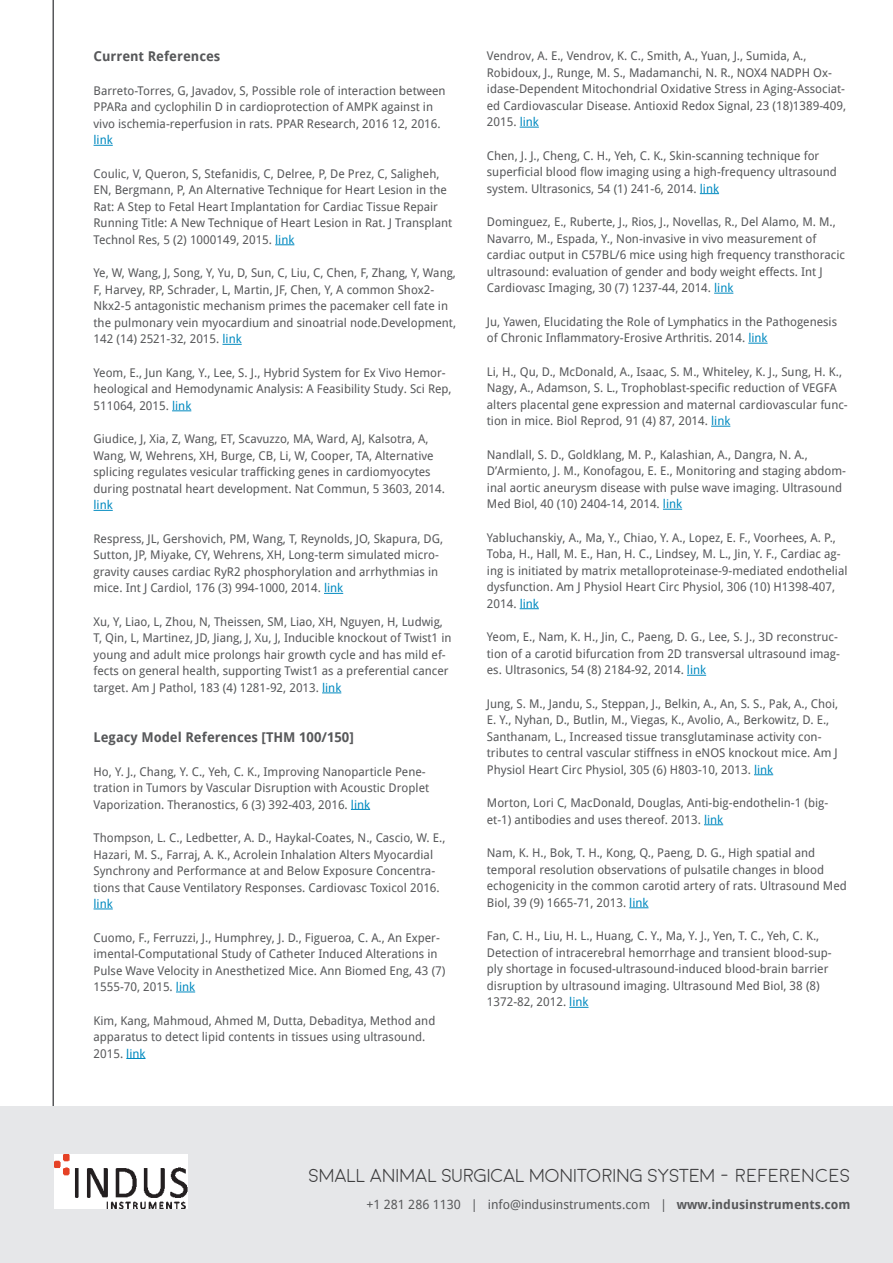
<style>
.page{position:relative;width:893px;height:1263px;background:#fff}
.page>*{position:absolute;margin:0;border:0;box-sizing:border-box;transform-origin:0 0}
.t1{font:300 18.75px "Moon";color:#3e3e3f}
.t2{font:700 13.5px "Droid Sans";color:#57585a}
.t3{font:12.75px "Droid Sans";color:#57585a}
.t4{font:12px/16.5px "Droid Sans";color:#57585a}
.s1{color:#008ac0}
.s2{font-weight:700}
</style>
<div class="page">
<hr style="left:53px;top:0;width:1px;height:1263px;background:#57585a">
<div style="left:0;top:1107px;width:893px;height:156px;background:#e6e7e9"></div>
<img style="left:54px;top:1154px;width:133px;height:55px">
<svg style="left:94px;top:145px;width:19px;height:1px"></svg>
<svg style="left:275px;top:244px;width:19px;height:1px"></svg>
<svg style="left:222px;top:344px;width:20px;height:1px"></svg>
<svg style="left:172px;top:410px;width:19px;height:1px"></svg>
<svg style="left:94px;top:510px;width:19px;height:1px"></svg>
<svg style="left:324px;top:593px;width:19px;height:1px"></svg>
<svg style="left:322px;top:693px;width:19px;height:1px"></svg>
<svg style="left:351px;top:809px;width:19px;height:1px"></svg>
<svg style="left:94px;top:909px;width:19px;height:1px"></svg>
<svg style="left:176px;top:992px;width:19px;height:1px"></svg>
<svg style="left:126px;top:1058px;width:20px;height:1px"></svg>
<svg style="left:520px;top:127px;width:19px;height:1px"></svg>
<svg style="left:700px;top:193px;width:19px;height:1px"></svg>
<svg style="left:714px;top:293px;width:19px;height:1px"></svg>
<svg style="left:748px;top:343px;width:20px;height:1px"></svg>
<svg style="left:711px;top:426px;width:19px;height:1px"></svg>
<svg style="left:663px;top:509px;width:19px;height:1px"></svg>
<svg style="left:520px;top:608px;width:19px;height:1px"></svg>
<svg style="left:687px;top:675px;width:19px;height:1px"></svg>
<svg style="left:754px;top:774px;width:19px;height:1px"></svg>
<svg style="left:704px;top:824px;width:19px;height:1px"></svg>
<svg style="left:629px;top:907px;width:19px;height:1px"></svg>
<svg style="left:569px;top:1007px;width:19px;height:1px"></svg>
<p class="t2" style="left:94px;top:47px;width:128px">Current References</p>
<p class="t4" style="left:94px;top:82px;width:354px">Barreto-Torres, G, Javadov, S, Possible role of interaction between PPARa and cyclophilin D in cardioprotection of AMPK against in vivo ischemia-reperfusion in rats. PPAR Research, 2016 12, 2016. <span class="s1">link</span></p>
<p class="t4" style="left:94px;top:165px;width:360px">Coulic, V, Queron, S, Stefanidis, C, Delree, P, De Prez, C, Saligheh, EN, Bergmann, P, An Alternative Technique for Heart Lesion in the Rat: A Step to Fetal Heart Implantation for Cardiac Tissue Repair Running Title: A New Technique of Heart Lesion in Rat. J Transplant Technol Res, 5 (2) 1000149, 2015. <span class="s1">link</span></p>
<p class="t4" style="left:94px;top:264px;width:364px">Ye, W, Wang, J, Song, Y, Yu, D, Sun, C, Liu, C, Chen, F, Zhang, Y, Wang, F, Harvey, RP, Schrader, L, Martin, JF, Chen, Y, A common Shox2- Nkx2-5 antagonistic mechanism primes the pacemaker cell fate in the pulmonary vein myocardium and sinoatrial node.Development, 142 (14) 2521-32, 2015. <span class="s1">link</span></p>
<p class="t4" style="left:94px;top:364px;width:360px">Yeom, E., Jun Kang, Y., Lee, S. J., Hybrid System for Ex Vivo Hemor&shy;heological and Hemodynamic Analysis: A Feasibility Study. Sci Rep,<br>511064, 2015. <span class="s1">link</span></p>
<p class="t4" style="left:94px;top:430px;width:353px">Giudice, J, Xia, Z, Wang, ET, Scavuzzo, MA, Ward, AJ, Kalsotra, A, Wang, W, Wehrens, XH, Burge, CB, Li, W, Cooper, TA, Alternative splicing regulates vesicular trafficking genes in cardiomyocytes during postnatal heart development. Nat Commun, 5 3603, 2014. <span class="s1">link</span></p>
<p class="t4" style="left:94px;top:530px;width:351px">Respress, JL, Gershovich, PM, Wang, T, Reynolds, JO, Skapura, DG, Sutton, JP, Miyake, CY, Wehrens, XH, Long-term simulated micro&shy;gravity causes cardiac RyR2 phosphorylation and arrhythmias in mice. Int J Cardiol, 176 (3) 994-1000, 2014. <span class="s1">link</span></p>
<p class="t4" style="left:94px;top:613px;width:359px">Xu, Y, Liao, L, Zhou, N, Theissen, SM, Liao, XH, Nguyen, H, Ludwig, T, Qin, L, Martinez, JD, Jiang, J, Xu, J, Inducible knockout of Twist1 in young and adult mice prolongs hair growth cycle and has mild ef&shy;fects on general health, supporting Twist1 as a preferential cancer target. Am J Pathol, 183 (4) 1281-92, 2013. <span class="s1">link</span></p>
<p class="t2" style="left:94px;top:727px;width:262px">Legacy Model References [THM 100/150]</p>
<p class="t4" style="left:94px;top:763px;width:337px">Ho, Y. J., Chang, Y. C., Yeh, C. K., Improving Nanoparticle Pene&shy;tration in Tumors by Vascular Disruption with Acoustic Droplet<br>Vaporization. Theranostics, 6 (3) 392-403, 2016. <span class="s1">link</span></p>
<p class="t4" style="left:94px;top:829px;width:353px">Thompson, L. C., Ledbetter, A. D., Haykal-Coates, N., Cascio, W. E., Hazari, M. S., Farraj, A. K., Acrolein Inhalation Alters Myocardial Synchrony and Performance at and Below Exposure Concentra&shy;tions that Cause Ventilatory Responses. Cardiovasc Toxicol 2016. <span class="s1">link</span></p>
<p class="t4" style="left:94px;top:929px;width:353px">Cuomo, F., Ferruzzi, J., Humphrey, J. D., Figueroa, C. A., An Exper&shy;imental-Computational Study of Catheter Induced Alterations in Pulse Wave Velocity in Anesthetized Mice. Ann Biomed Eng, 43 (7)<br>1555-70, 2015. <span class="s1">link</span></p>
<p class="t4" style="left:94px;top:1012px;width:343px">Kim, Kang, Mahmoud, Ahmed M, Dutta, Debaditya, Method and apparatus to detect lipid contents in tissues using ultrasound.<br>2015. <span class="s1">link</span></p>
<p class="t4" style="left:487px;top:47px;width:361px">Vendrov, A. E., Vendrov, K. C., Smith, A., Yuan, J., Sumida, A., Robidoux, J., Runge, M. S., Madamanchi, N. R., NOX4 NADPH Ox&shy;idase-Dependent Mitochondrial Oxidative Stress in Aging-Associat&shy;ed Cardiovascular Disease. Antioxid Redox Signal, 23 (18)1389-409, 2015. <span class="s1">link</span></p>
<p class="t4" style="left:487px;top:147px;width:352px">Chen, J. J., Cheng, C. H., Yeh, C. K., Skin-scanning technique for superficial blood flow imaging using a high-frequency ultrasound system. Ultrasonics, 54 (1) 241-6, 2014. <span class="s1">link</span></p>
<p class="t4" style="left:487px;top:213px;width:360px">Dominguez, E., Ruberte, J., Rios, J., Novellas, R., Del Alamo, M. M., Navarro, M., Espada, Y., Non-invasive in vivo measurement of cardiac output in C57BL/6 mice using high frequency transthoracic ultrasound: evaluation of gender and body weight effects. Int J Cardiovasc Imaging, 30 (7) 1237-44, 2014. <span class="s1">link</span></p>
<p class="t4" style="left:487px;top:313px;width:352px">Ju, Yawen, Elucidating the Role of Lymphatics in the Pathogenesis of Chronic Inflammatory-Erosive Arthritis. 2014. <span class="s1">link</span></p>
<p class="t4" style="left:487px;top:363px;width:362px">Li, H., Qu, D., McDonald, A., Isaac, S. M., Whiteley, K. J., Sung, H. K., Nagy, A., Adamson, S. L., Trophoblast-specific reduction of VEGFA alters placental gene expression and maternal cardiovascular func&shy;tion in mice. Biol Reprod, 91 (4) 87, 2014. <span class="s1">link</span></p>
<p class="t4" style="left:487px;top:446px;width:361px">Nandlall, S. D., Goldklang, M. P., Kalashian, A., Dangra, N. A., D’Armiento, J. M., Konofagou, E. E., Monitoring and staging abdom&shy;inal aortic aneurysm disease with pulse wave imaging. Ultrasound Med Biol, 40 (10) 2404-14, 2014. <span class="s1">link</span></p>
<p class="t4" style="left:487px;top:529px;width:362px">Yabluchanskiy, A., Ma, Y., Chiao, Y. A., Lopez, E. F., Voorhees, A. P., Toba, H., Hall, M. E., Han, H. C., Lindsey, M. L., Jin, Y. F., Cardiac ag&shy;ing is initiated by matrix metalloproteinase-9-mediated endothelial dysfunction. Am J Physiol Heart Circ Physiol, 306 (10) H1398-407, 2014. <span class="s1">link</span></p>
<p class="t4" style="left:487px;top:628px;width:355px">Yeom, E., Nam, K. H., Jin, C., Paeng, D. G., Lee, S. J., 3D reconstruc&shy;tion of a carotid bifurcation from 2D transversal ultrasound imag&shy;es. Ultrasonics, 54 (8) 2184-92, 2014. <span class="s1">link</span></p>
<p class="t4" style="left:487px;top:695px;width:353px">Jung, S. M., Jandu, S., Steppan, J., Belkin, A., An, S. S., Pak, A., Choi, E. Y., Nyhan, D., Butlin, M., Viegas, K., Avolio, A., Berkowitz, D. E., Santhanam, L., Increased tissue transglutaminase activity con&shy;tributes to central vascular stiffness in eNOS knockout mice. Am J Physiol Heart Circ Physiol, 305 (6) H803-10, 2013. <span class="s1">link</span></p>
<p class="t4" style="left:487px;top:794px;width:343px">Morton, Lori C, MacDonald, Douglas, Anti-big-endothelin-1 (big&shy;et-1) antibodies and uses thereof. 2013. <span class="s1">link</span></p>
<p class="t4" style="left:487px;top:844px;width:361px">Nam, K. H., Bok, T. H., Kong, Q., Paeng, D. G., High spatial and temporal resolution observations of pulsatile changes in blood echogenicity in the common carotid artery of rats. Ultrasound Med Biol, 39 (9) 1665-71, 2013. <span class="s1">link</span></p>
<p class="t4" style="left:487px;top:927px;width:346px">Fan, C. H., Liu, H. L., Huang, C. Y., Ma, Y. J., Yen, T. C., Yeh, C. K., Detection of intracerebral hemorrhage and transient blood-sup&shy;ply shortage in focused-ultrasound-induced blood-brain barrier disruption by ultrasound imaging. Ultrasound Med Biol, 38 (8)<br>1372-82, 2012. <span class="s1">link</span></p>
<p class="t1" style="left:309px;top:1166px;width:543px">SMALL ANIMAL SURGICAL MONITORING SYSTEM - REFERENCES</p>
<p class="t3" style="left:367px;top:1195px;width:485px">+1 281 286 1130 | info@indusinstruments.com | <span class="s2">www.indusinstruments.com</span></p>
</div>
